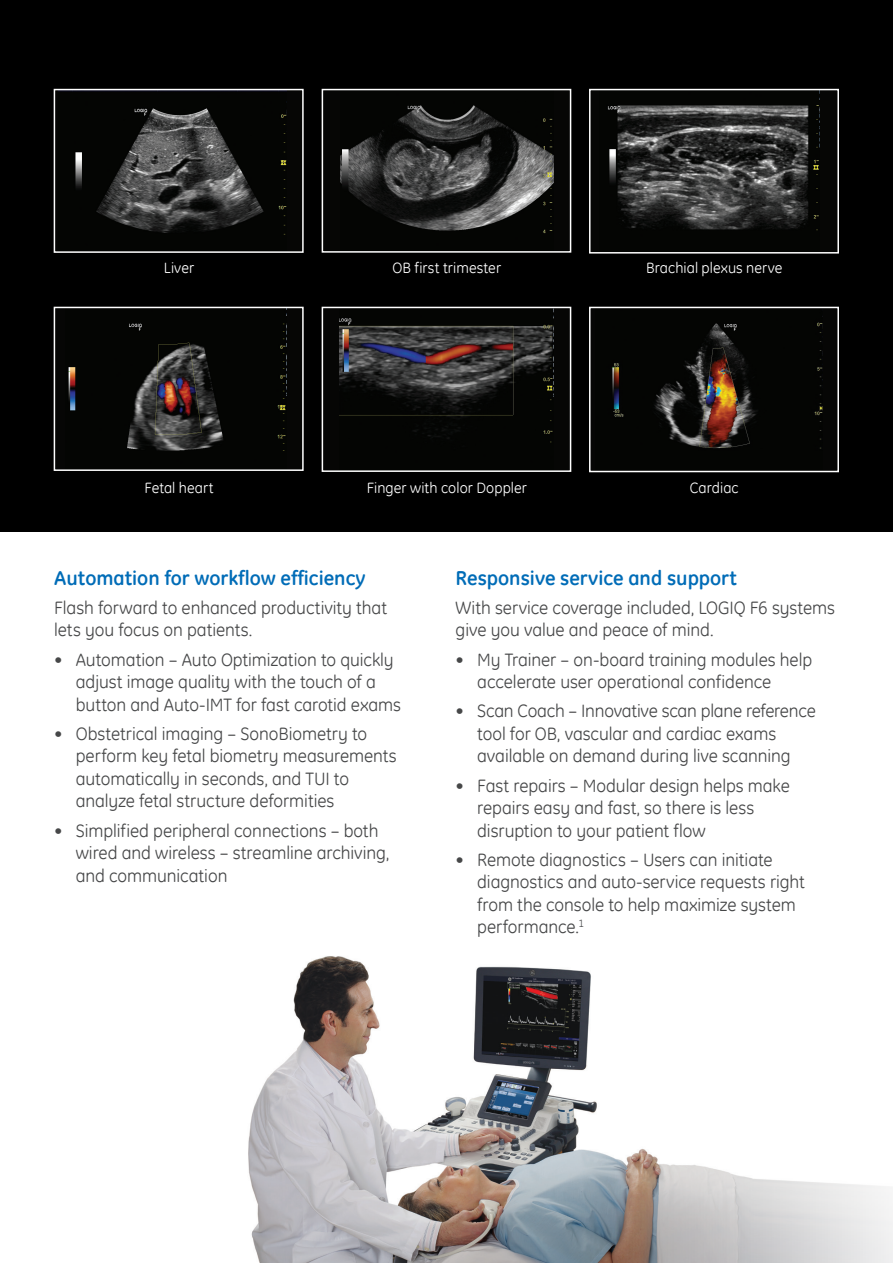
<style>
.page{position:relative;width:893px;height:1263px;background:#fff}
.page>*{position:absolute;margin:0;border:0;box-sizing:border-box;transform-origin:0 0}
.t1{font:700 20.25px "GE Inspira";color:#006cb7}
.t2{font:18px/22.5px "GE Inspira";letter-spacing:-.005em;color:#464748}
.t3{font:15px "GE Inspira";letter-spacing:.005em;color:#fff}
</style>
<div class="page">
<img style="left:248px;top:956px;width:645px;height:307px">
<div style="left:0;top:0;width:893px;height:532px;background:#000"></div>
<div style="left:54px;top:307px;width:249px;height:163px;background:#060605"></div>
<img style="left:68px;top:323px;width:218px;height:128px">
<div style="left:54px;top:307px;width:250px;height:164px;border:2px solid #fff"></div>
<div style="left:322px;top:307px;width:249px;height:164px;background:#060605"></div>
<img style="left:340px;top:310px;width:214px;height:133px">
<div style="left:322px;top:307px;width:249px;height:165px;border:2px solid #fff"></div>
<div style="left:590px;top:90px;width:248px;height:163px;background:#060605"></div>
<img style="left:607px;top:92px;width:213px;height:139px">
<div style="left:589px;top:89px;width:250px;height:165px;border:2px solid #fff"></div>
<div style="left:322px;top:90px;width:249px;height:162px;background:#060605"></div>
<img style="left:340px;top:105px;width:213px;height:129px">
<div style="left:322px;top:89px;width:249px;height:164px;border:2px solid #fff"></div>
<div style="left:590px;top:307px;width:248px;height:164px;background:#060605"></div>
<img style="left:612px;top:316px;width:211px;height:133px">
<div style="left:589px;top:307px;width:250px;height:165px;border:2px solid #fff"></div>
<div style="left:54px;top:90px;width:249px;height:162px;background:#060605"></div>
<img style="left:75px;top:101px;width:212px;height:134px">
<div style="left:54px;top:89px;width:250px;height:164px;border:2px solid #fff"></div>
<p class="t3" style="left:164px;top:259px;width:32px">Liver</p>
<p class="t3" style="left:393px;top:259px;width:110px">OB first trimester</p>
<p class="t3" style="left:646px;top:259px;width:138px">Brachial plexus nerve</p>
<p class="t3" style="left:144px;top:478px;width:71px">Fetal heart</p>
<p class="t3" style="left:367px;top:478px;width:162px">Finger with color Doppler</p>
<p class="t3" style="left:690px;top:478px;width:50px">Cardiac</p>
<p class="t1" style="left:54px;top:565px;width:313px">Automation for workflow efficiency</p>
<p class="t2" style="left:54px;top:596px;width:334px">Flash forward to enhanced productivity that lets you focus on patients.</p>
<p class="t2" style="left:76px;top:648px;width:327px;text-indent:-22px">• Automation – Auto Optimization to quickly adjust image quality with the touch of a button and Auto-IMT for fast carotid exams</p>
<p class="t2" style="left:76px;top:722px;width:322px;text-indent:-22px">• Obstetrical imaging – SonoBiometry to perform key fetal biometry measurements automatically in seconds, and TUI to analyze fetal structure deformities</p>
<p class="t2" style="left:76px;top:819px;width:315px;text-indent:-22px">• Simplified peripheral connections – both wired and wireless – streamline archiving, and communication</p>
<p class="t1" style="left:456px;top:565px;width:283px">Responsive service and support</p>
<p class="t2" style="left:456px;top:596px;width:381px">With service coverage included, LOGIQ F6 systems give you value and peace of mind.</p>
<p class="t2" style="left:477px;top:648px;width:336px;text-indent:-22px">• My Trainer – on-board training modules help accelerate user operational confidence</p>
<p class="t2" style="left:477px;top:699px;width:340px;text-indent:-22px">• Scan Coach – Innovative scan plane reference tool for OB, vascular and cardiac exams available on demand during live scanning</p>
<p class="t2" style="left:477px;top:774px;width:314px;text-indent:-22px">• Fast repairs – Modular design helps make repairs easy and fast, so there is less disruption to your patient flow</p>
<p class="t2" style="left:477px;top:848px;width:329px;text-indent:-22px">• Remote diagnostics – Users can initiate diagnostics and auto-service requests right from the console to help maximize system performance.<sup>1</sup></p>
</div>
